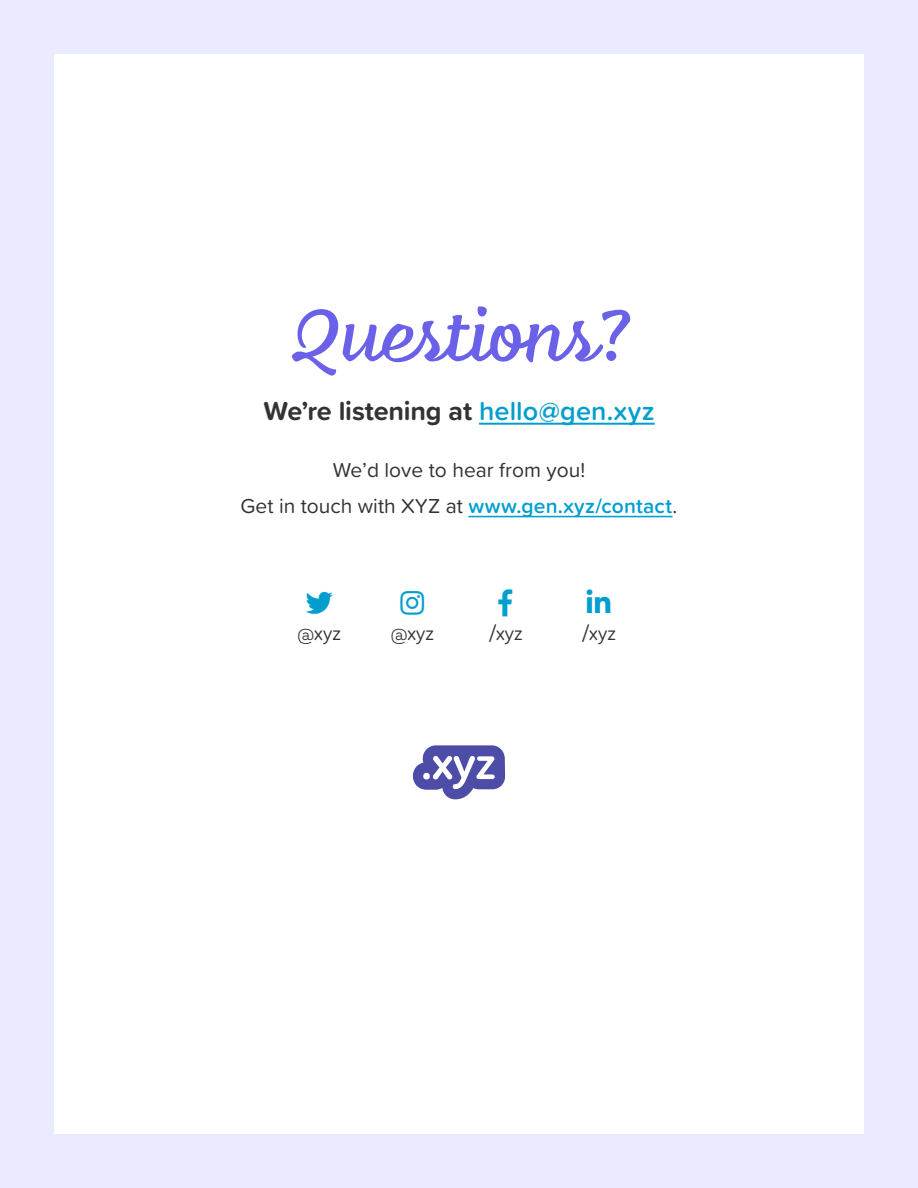
<style>
.page{position:relative;width:918px;height:1188px;background:#fff}
.page>*{position:absolute;margin:0;border:0;box-sizing:border-box;transform-origin:0 0}
.t1{font:72px "Feltro";color:#6b61e8}
.t2{font:700 27px "Proxima Soft";letter-spacing:-.01em;color:#333}
.t3{font:21px/36.8px "Proxima Soft";color:#333;text-align:center}
.t4{font:21px "Bariol";letter-spacing:.01em;color:#333}
.s1{font-weight:600;color:#009ece}
</style>
<div class="page">
<hr style="left:479px;top:423px;width:176px;height:2px;background:#009ece">
<hr style="left:468px;top:516px;width:205px;height:1px;background:#009ece">
<svg style="left:413px;top:745px;width:92px;height:54px"></svg>
<div style="left:0;top:0;width:54px;height:1188px;background:#ebebff"></div>
<div style="left:0;top:0;width:918px;height:54px;background:#ebebff"></div>
<div style="left:0;top:1134px;width:918px;height:54px;background:#ebebff"></div>
<div style="left:864px;top:0;width:54px;height:1188px;background:#ebebff"></div>
<h1 class="t1" style="left:291px;top:286px;width:338px">Questions?</h1>
<p class="t2" style="left:263px;top:390px;width:393px">We’re listening at <span class="s1">hello@gen.xyz</span></p>
<p class="t3" style="left:241px;top:450px;width:438px">We’d love to hear from you!<br>Get in touch with XYZ at <span class="s1">www.gen.xyz/contact</span>.</p>
<p class="t4" style="left:298px;top:619px;width:45px">@xyz</p>
<p class="t4" style="left:391px;top:619px;width:45px">@xyz</p>
<p class="t4" style="left:488px;top:619px;width:36px">/xyz</p>
<p class="t4" style="left:582px;top:619px;width:36px">/xyz</p>
</div>
